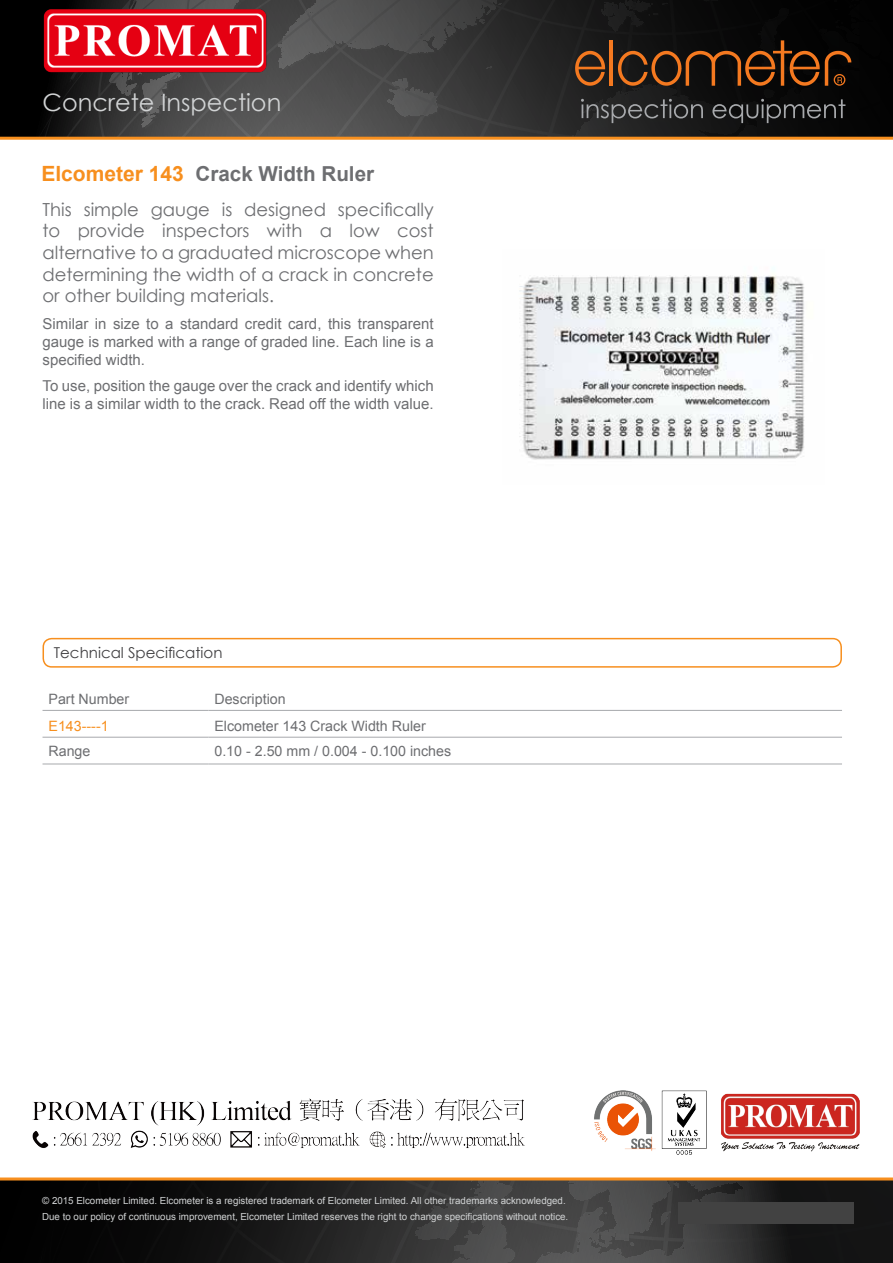
<style>
.page{position:relative;width:893px;height:1263px;background:#fff}
.page>*{position:absolute;margin:0;border:0;box-sizing:border-box;transform-origin:0 0}
.t1{font:24px "Century Gothic";color:#d1d3d4}
.t2{font:700 20.7px "Arial";color:#6d6e71}
.t3{font:18px/21.6px "Century Gothic";color:#6d6e71;text-align:justify}
.t4{font:15px/18px "Arial";color:#6d6e71;text-align:justify}
.t5{font:15px "Century Gothic";color:#414042}
.t6{font:14.25px "Arial";color:#6d6e71}
.t7{font:14.25px "Arial";color:#f78f1e}
.t8{font:9.75px/15.9px "Arial";color:#d1d3d4}
.s1{font-size:21px;color:#f78f1e}
</style>
<div class="page">
<div style="left:0;top:0;width:893px;height:138px;background:#000"></div>
<svg style="left:34px;top:0;width:859px;height:137px;background:#373636"></svg>
<hr style="left:609px;top:40px;width:4px;height:46px;background:#f47920">
<svg style="left:575px;top:51px;width:30px;height:35px"></svg>
<svg style="left:618px;top:0;width:275px;height:86px"></svg>
<svg style="left:581px;top:99px;width:264px;height:24px"></svg>
<hr style="left:0;top:137px;width:893px;height:3px;background:#f78f1e">
<svg style="left:0;top:1180px;width:893px;height:83px;background:#272626"></svg>
<hr style="left:0;top:1177px;width:893px;height:3px;background:#f78f1e">
<img style="left:519px;top:275px;width:286px;height:185px">
<div style="left:43px;top:638px;width:799px;height:30px;border:2px solid #f78f1e;border-radius:9px"></div>
<hr style="left:43px;top:710px;width:165px;height:1px;background:#a7a9ac">
<hr style="left:208px;top:710px;width:634px;height:1px;background:#a7a9ac">
<hr style="left:43px;top:737px;width:165px;height:1px;background:#a7a9ac">
<hr style="left:208px;top:737px;width:634px;height:1px;background:#a7a9ac">
<hr style="left:43px;top:764px;width:165px;height:1px;background:#a7a9ac">
<hr style="left:208px;top:764px;width:634px;height:1px;background:#a7a9ac">
<img style="left:43px;top:8px;width:224px;height:64px">
<img style="left:32px;top:1090px;width:828px;height:65px">
<div style="left:678px;top:1203px;width:176px;height:21px;background:#424242"></div>
<h1 class="t1" style="left:43px;top:86px;width:240px">Concrete Inspection</h1>
<h2 class="t2" style="left:41px;top:160px;width:334px"><span class="s1">Elcometer 143</span> Crack Width Ruler</h2>
<p class="t3" style="left:43px;top:198px;width:393px">This simple gauge is designed specifically to provide inspectors with a low cost alternative to a graduated microscope when determining the width of a crack in concrete or other building materials.</p>
<p class="t4" style="left:43px;top:315px;width:393px">Similar in size to a standard credit card, this transparent gauge is marked with a range of graded line. Each line is a specified width.</p>
<p class="t4" style="left:43px;top:377px;width:393px">To use, position the gauge over the crack and identify which line is a similar width to the crack. Read off the width value.</p>
<p class="t5" style="left:54px;top:642px;width:170px">Technical Specification</p>
<p class="t6" style="left:49px;top:690px;width:82px">Part Number</p>
<p class="t6" style="left:214px;top:690px;width:73px">Description</p>
<p class="t7" style="left:49px;top:717px;width:62px">E143----1</p>
<p class="t6" style="left:214px;top:717px;width:213px">Elcometer 143 Crack Width Ruler</p>
<p class="t6" style="left:49px;top:741px;width:43px">Range</p>
<p class="t6" style="left:214px;top:741px;width:238px">0.10 - 2.50 mm / 0.004 - 0.100 inches</p>
<p class="t8" style="left:42px;top:1192px;width:528px">© 2015 Elcometer Limited. Elcometer is a registered trademark of Elcometer Limited. All other trademarks acknowledged.<br>Due to our policy of continuous improvement, Elcometer Limited reserves the right to change specifications without notice.</p>
</div>
